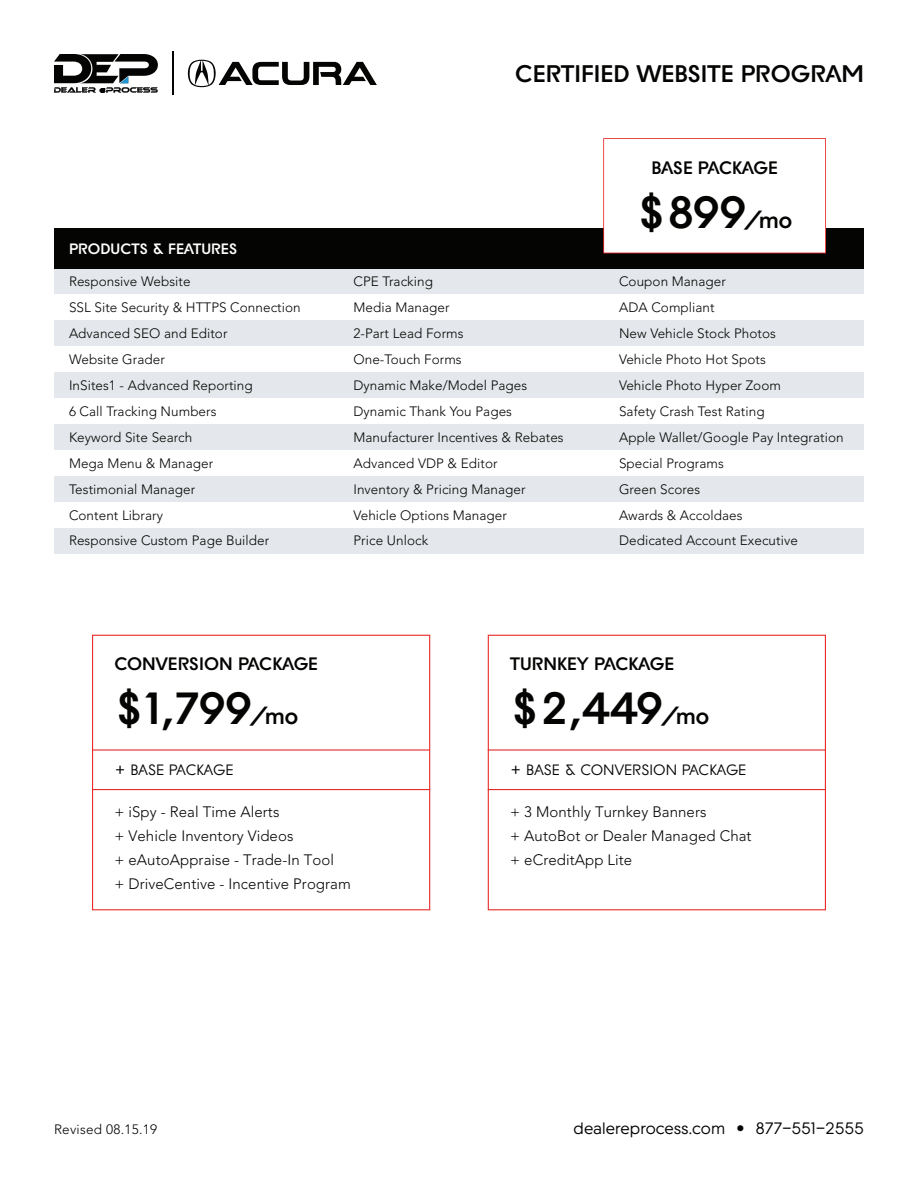
<style>
.page{position:relative;width:918px;height:1188px;background:#fff}
.page>*{position:absolute;margin:0;border:0;box-sizing:border-box;transform-origin:0 0}
.t1{font:700 45px "Acura Bespoke";letter-spacing:.005em;color:#040503}
.t2{font:700 24px "Acura Bespoke";letter-spacing:.005em;color:#040503}
.t3{font:700 18px "Acura Bespoke";letter-spacing:.005em;color:#040503}
.t4{font:16.5px "Acura Bespoke";letter-spacing:.005em;color:#040503}
.t5{font:300 15px/24px "Avenir LT Pro";letter-spacing:.005em;color:#040503}
.t6{font:15px "Acura Bespoke";letter-spacing:.005em;color:#040503}
.t7{font:700 15px "Acura Bespoke";letter-spacing:.005em;color:#fff}
.t8{font:300 13.5px/26px "Avenir LT Pro";letter-spacing:.005em;color:#040503}
.s1{font-size:22.5px}
</style>
<div class="page">
<div style="left:54px;top:268px;width:810px;height:26px;background:#e4e7eb"></div>
<div style="left:54px;top:320px;width:810px;height:26px;background:#e4e7eb"></div>
<div style="left:54px;top:372px;width:810px;height:26px;background:#e4e7eb"></div>
<div style="left:54px;top:424px;width:810px;height:26px;background:#e4e7eb"></div>
<div style="left:54px;top:476px;width:810px;height:26px;background:#e4e7eb"></div>
<div style="left:54px;top:528px;width:810px;height:26px;background:#e4e7eb"></div>
<div style="left:54px;top:228px;width:810px;height:40px;background:#040503"></div>
<svg style="left:92px;top:635px;width:338px;height:275px"></svg>
<svg style="left:488px;top:635px;width:338px;height:275px"></svg>
<hr style="left:92px;top:749px;width:338px;height:2px;background:#e92b2b">
<hr style="left:92px;top:789px;width:338px;height:1px;background:#e92b2b">
<hr style="left:488px;top:749px;width:338px;height:2px;background:#e92b2b">
<hr style="left:488px;top:789px;width:338px;height:1px;background:#e92b2b">
<svg style="left:54px;top:54px;width:104px;height:39px"></svg>
<hr style="left:173px;top:51px;width:1px;height:44px;background:#040503">
<svg style="left:603px;top:138px;width:223px;height:115px"></svg>
<svg style="left:188px;top:60px;width:189px;height:27px"></svg>
<h2 class="t2" style="left:515px;top:59px;width:350px">CERTIFIED WEBSITE PROGRAM</h2>
<p class="t7" style="left:69px;top:240px;width:170px">PRODUCTS &amp; FEATURES</p>
<h3 class="t3" style="left:651px;top:156px;width:128px">BASE PACKAGE</h3>
<h1 class="t1" style="left:637px;top:184px;width:157px">$899<span class="s1">/mo</span></h1>
<p class="t8" style="left:69px;top:269px;width:233px">Responsive Website<br>SSL Site Security &amp; HTTPS Connection<br>Advanced SEO and Editor<br>Website Grader<br>InSites1 - Advanced Reporting<br>6 Call Tracking Numbers<br>Keyword Site Search<br>Mega Menu &amp; Manager<br>Testimonial Manager<br>Content Library<br>Responsive Custom Page Builder</p>
<p class="t8" style="left:353px;top:269px;width:212px">CPE Tracking<br>Media Manager<br>2-Part Lead Forms<br>One-Touch Forms<br>Dynamic Make/Model Pages<br>Dynamic Thank You Pages<br>Manufacturer Incentives &amp; Rebates<br>Advanced VDP &amp; Editor<br>Inventory &amp; Pricing Manager<br>Vehicle Options Manager<br>Price Unlock</p>
<p class="t8" style="left:619px;top:269px;width:226px">Coupon Manager<br>ADA Compliant<br>New Vehicle Stock Photos<br>Vehicle Photo Hot Spots<br>Vehicle Photo Hyper Zoom<br>Safety Crash Test Rating<br>Apple Wallet/Google Pay Integration<br>Special Programs<br>Green Scores<br>Awards &amp; Accoldaes<br>Dedicated Account Executive</p>
<h3 class="t3" style="left:115px;top:653px;width:205px">CONVERSION PACKAGE</h3>
<h1 class="t1" style="left:115px;top:681px;width:185px">$1,799<span class="s1">/mo</span></h1>
<h3 class="t3" style="left:510px;top:653px;width:165px">TURNKEY PACKAGE</h3>
<h1 class="t1" style="left:510px;top:681px;width:201px">$2,449<span class="s1">/mo</span></h1>
<p class="t6" style="left:115px;top:760px;width:120px">+ BASE PACKAGE</p>
<p class="t6" style="left:510px;top:760px;width:238px">+ BASE &amp; CONVERSION PACKAGE</p>
<p class="t5" style="left:115px;top:800px;width:238px">+ iSpy - Real Time Alerts<br>+ Vehicle Inventory Videos<br>+ eAutoAppraise - Trade-In Tool<br>+ DriveCentive - Incentive Program</p>
<p class="t5" style="left:510px;top:800px;width:243px">+ 3 Monthly Turnkey Banners<br>+ AutoBot or Dealer Managed Chat + eCreditApp Lite</p>
<p class="t8" style="left:54px;top:1116px;width:105px">Revised 08.15.19</p>
<p class="t4" style="left:574px;top:1118px;width:292px">dealereprocess.com • 877-551-2555</p>
</div>
